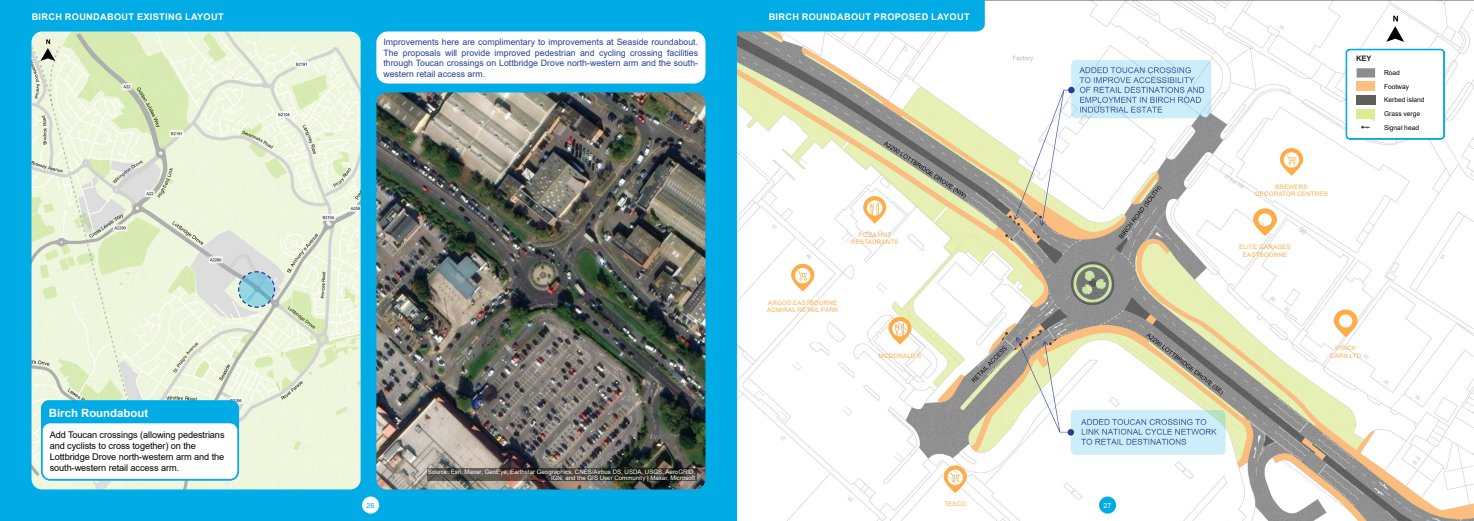
<style>
.page{position:relative;width:1474px;height:521px;background:#fff}
.page>*{position:absolute;margin:0;border:0;box-sizing:border-box;transform-origin:0 0}
.t1{font:700 11.38px "Arial";color:#fff}
.t2{font:9.19px/11px "Arial";letter-spacing:-.01em;color:#000}
.t3{font:700 9.19px "Arial";letter-spacing:.035em;color:#fff}
.t4{font:8.75px/10.5px "Arial";color:#21409a;text-align:justify}
.t5{font:700 7.52px "Arial";color:#241f21}
.t6{font:7px "Arial";color:#00abe6}
.t7{font:7px "Arial";color:#fff}
.t8{font:6.65px/13.7px "Arial";color:#000}
.t9{font:6.12px/7.4px "Arial";letter-spacing:.035em;color:#fcad48;text-align:center}
.t10{font:6.12px/6.1px "Arial";color:#fff;text-align:right}
</style>
<div class="page">
<div style="left:0;top:0;width:737px;height:521px;background:#00abe6"></div>
<div style="left:362px;top:496px;width:17px;height:18px;background:#fff;border-radius:50%"></div>
<img style="left:737px;top:0;width:736px;height:521px">
<svg style="left:1386px;top:16px;width:18px;height:26px"></svg>
<svg style="left:1345px;top:48px;width:100px;height:92px"></svg>
<svg style="left:888px;top:317px;width:23px;height:27px"></svg>
<svg style="left:863px;top:196px;width:23px;height:28px"></svg>
<svg style="left:791px;top:264px;width:23px;height:27px"></svg>
<svg style="left:1279px;top:148px;width:24px;height:28px"></svg>
<svg style="left:943px;top:465px;width:23px;height:28px"></svg>
<svg style="left:1252px;top:208px;width:24px;height:28px"></svg>
<svg style="left:1333px;top:309px;width:24px;height:28px"></svg>
<div style="left:1099px;top:496px;width:17px;height:18px;background:#00abe6;border-radius:50%"></div>
<img style="left:32px;top:32px;width:328px;height:457px">
<svg style="left:41px;top:39px;width:14px;height:22px"></svg>
<svg style="left:237px;top:270px;width:39px;height:38px"></svg>
<div style="left:377px;top:32px;width:327px;height:51px;background:#fff;border-radius:10px"></div>
<div style="left:376px;top:32px;width:329px;height:52px;border:2px solid #fff;border-radius:10px"></div>
<div style="left:737px;top:0;width:247px;height:32px;background:#00abe6"></div>
<img style="left:376px;top:92px;width:329px;height:397px">
<svg style="left:427px;top:468px;width:269px;height:13px;background:#3e3a33"></svg>
<div style="left:41px;top:400px;width:198px;height:48px;background:#00abe6;border-radius:8px"></div>
<div style="left:42px;top:422px;width:196px;height:58px;background:#fff;border-radius:8px"></div>
<div style="left:41px;top:421px;width:198px;height:60px;border:2px solid #00abe6;border-radius:8px"></div>
<p class="t3" style="left:32px;top:10px;width:193px">BIRCH ROUNDABOUT EXISTING LAYOUT</p>
<p class="t3" style="left:768px;top:10px;width:202px">BIRCH ROUNDABOUT PROPOSED LAYOUT</p>
<h1 class="t1" style="left:49px;top:405px;width:101px">Birch Roundabout</h1>
<p class="t2" style="left:50px;top:429px;width:176px">Add Toucan crossings (allowing pedestrians and cyclists to cross together) on the Lottbridge Drove north-western arm and the south-western retail access arm.</p>
<p class="t4" style="left:383px;top:37px;width:316px">Improvements here are complimentary to improvements at Seaside roundabout.<br>The proposals will provide improved pedestrian and cycling crossing facilities through Toucan crossings on Lottbridge Drove north-western arm and the south&shy;western retail access arm.</p>
<p class="t6" style="left:366px;top:500px;width:9px">26</p>
<p class="t10" style="left:428px;top:468px;width:269px">Source: Esri, Maxar, GeoEye, Earthstar Geographics, CNES/Airbus DS, USDA, USGS, AeroGRID,<br>IGN, and the GIS User Community | Maxar, Microsoft</p>
<p class="t9" style="left:851px;top:231px;width:49px">PIZZA HUT<br>RESTAURANTS</p>
<p class="t9" style="left:767px;top:299px;width:72px;text-align:left">ARGOS EASTBOURNE<br>ADMIRAL RETAIL PARK</p>
<p class="t9" style="left:878px;top:352px;width:44px">MCDONALD’S</p>
<p class="t9" style="left:944px;top:500px;width:23px">TESCO</p>
<p class="t7" style="left:1103px;top:500px;width:9px">27</p>
<p class="t9" style="left:1255px;top:183px;width:74px">BREWERS<br>DECORATOR CENTRES</p>
<p class="t9" style="left:1239px;top:243px;width:53px">ELITE GARAGES<br>EASTBOURNE</p>
<p class="t5" style="left:1355px;top:53px;width:17px">KEY</p>
<p class="t8" style="left:1383px;top:66px;width:42px">Road<br>Footway<br>Kerbed island<br>Grass verge<br>Signal head</p>
<p class="t9" style="left:1329px;top:344px;width:33px">VISICK<br>CARS LTD</p>
</div>
